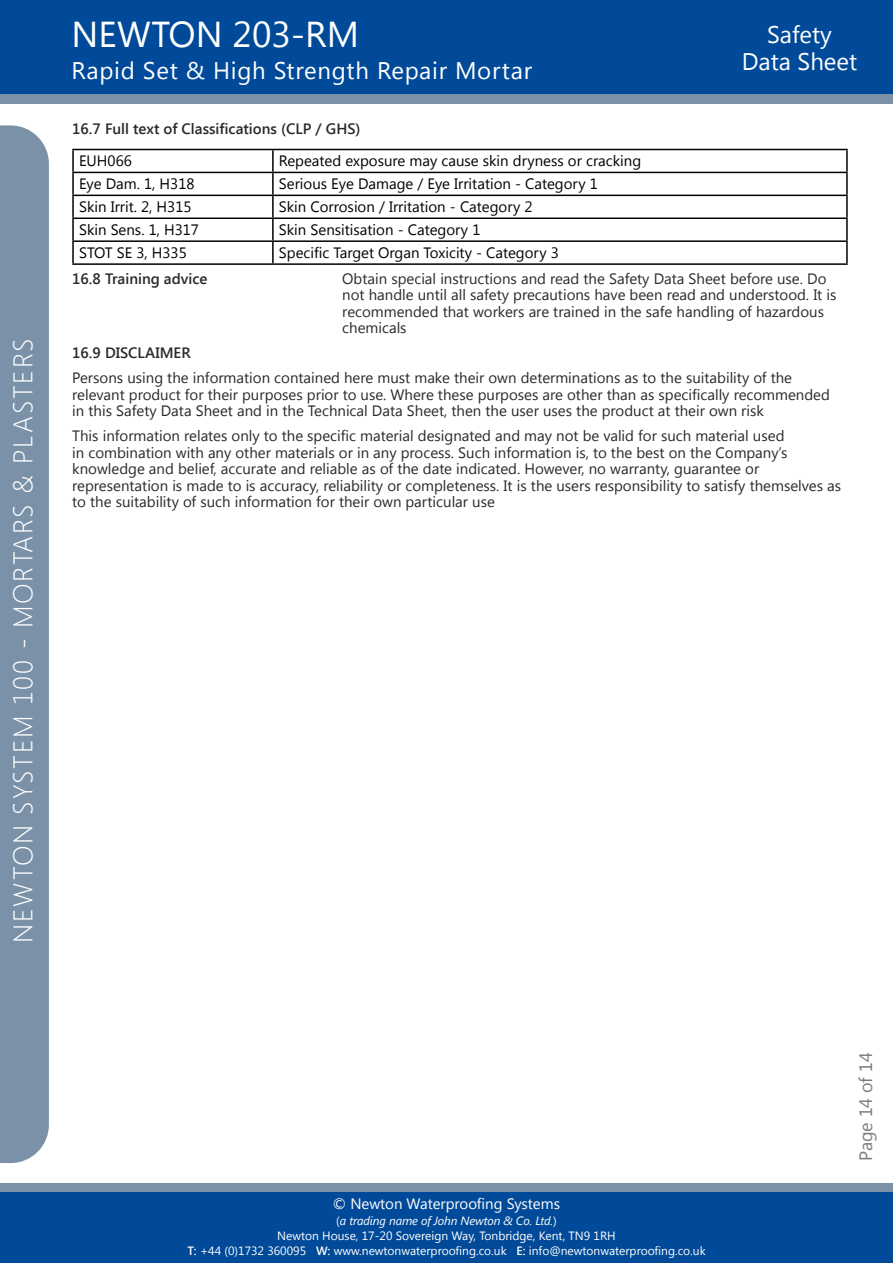
<style>
.page{position:relative;width:893px;height:1263px;background:#fff}
.page>*{position:absolute;margin:0;border:0;box-sizing:border-box;transform-origin:0 0}
.t1{font:36px "Segoe UI";color:#fff}
.t2{font:300 27px "Segoe UI";letter-spacing:.06em;color:#fff}
.t3{font:24px "Segoe UI";letter-spacing:.03em;color:#fff}
.t4{font:24px/27px "Segoe UI";color:#fff;text-align:center}
.t5{font:18px "Segoe UI";color:#7b7b7b}
.t6{font:15px/16.5px "Segoe UI";color:#292929}
.t7{font:15px "Segoe UI";color:#000}
.t8{font:600 15px "Segoe UI";color:#292929}
.t9{font:15px "Segoe UI";color:#fff}
.t10{font:12px/15.6px "Segoe UI";color:#fff;text-align:center}
.s1{font-style:italic}
.s2{font-weight:600}
</style>
<div class="page">
<div style="left:0;top:1191px;width:893px;height:72px;background:#014a99"></div>
<div style="left:0;top:1183px;width:893px;height:8px;background:#7a91a7"></div>
<div style="left:0;top:0;width:893px;height:94px;background:#014a99"></div>
<div style="left:0;top:94px;width:893px;height:9px;background:#7a91a7"></div>
<div style="left:0;top:125px;width:49px;height:1038px;background:#7a91a7"></div>
<hr style="left:72px;top:149px;width:201px;height:1px;background:#000">
<hr style="left:72px;top:150px;width:2px;height:22px;background:#000">
<hr style="left:273px;top:149px;width:575px;height:1px;background:#000">
<hr style="left:272px;top:150px;width:2px;height:22px;background:#000">
<hr style="left:846px;top:150px;width:2px;height:22px;background:#000">
<hr style="left:72px;top:172px;width:201px;height:1px;background:#000">
<hr style="left:72px;top:173px;width:2px;height:22px;background:#000">
<hr style="left:273px;top:172px;width:575px;height:1px;background:#000">
<hr style="left:272px;top:173px;width:2px;height:22px;background:#000">
<hr style="left:846px;top:173px;width:2px;height:22px;background:#000">
<hr style="left:72px;top:195px;width:201px;height:1px;background:#000">
<hr style="left:72px;top:196px;width:2px;height:21px;background:#000">
<hr style="left:273px;top:195px;width:575px;height:1px;background:#000">
<hr style="left:272px;top:196px;width:2px;height:21px;background:#000">
<hr style="left:846px;top:196px;width:2px;height:21px;background:#000">
<hr style="left:72px;top:217px;width:201px;height:2px;background:#000">
<hr style="left:72px;top:219px;width:2px;height:21px;background:#000">
<hr style="left:273px;top:217px;width:575px;height:2px;background:#000">
<hr style="left:272px;top:219px;width:2px;height:21px;background:#000">
<hr style="left:846px;top:219px;width:2px;height:21px;background:#000">
<hr style="left:72px;top:240px;width:201px;height:2px;background:#000">
<hr style="left:72px;top:242px;width:2px;height:21px;background:#000">
<hr style="left:273px;top:240px;width:575px;height:2px;background:#000">
<hr style="left:272px;top:242px;width:2px;height:21px;background:#000">
<hr style="left:846px;top:242px;width:2px;height:21px;background:#000">
<hr style="left:72px;top:263px;width:201px;height:2px;background:#000">
<hr style="left:273px;top:263px;width:575px;height:2px;background:#000">
<h2 class="t2" style="left:4px;top:942px;width:606px;rotate:-90deg">NEWTON SYSTEM 100 - MORTARS &amp; PLASTERS</h2>
<h1 class="t1" style="left:71px;top:9px;width:289px">NEWTON 203-RM</h1>
<h3 class="t3" style="left:71px;top:54px;width:462px">Rapid Set &amp; High Strength Repair Mortar</h3>
<h3 class="t4" style="left:742px;top:20px;width:117px">Safety<br>Data Sheet</h3>
<p class="t8" style="left:72px;top:118px;width:290px">16.7 Full text of Classifications (CLP / GHS)</p>
<p class="t7" style="left:79px;top:151px;width:54px">EUH066</p>
<p class="t7" style="left:279px;top:151px;width:364px">Repeated exposure may cause skin dryness or cracking</p>
<p class="t7" style="left:79px;top:174px;width:117px">Eye Dam. 1, H318</p>
<p class="t7" style="left:279px;top:174px;width:320px">Serious Eye Damage / Eye Irritation - Category 1</p>
<p class="t7" style="left:79px;top:197px;width:114px">Skin Irrit. 2, H315</p>
<p class="t7" style="left:279px;top:197px;width:255px">Skin Corrosion / Irritation - Category 2</p>
<p class="t7" style="left:79px;top:219px;width:122px">Skin Sens. 1, H317</p>
<p class="t7" style="left:279px;top:219px;width:203px">Skin Sensitisation - Category 1</p>
<p class="t7" style="left:79px;top:242px;width:109px">STOT SE 3, H335</p>
<p class="t7" style="left:279px;top:242px;width:281px">Specific Target Organ Toxicity - Category 3</p>
<p class="t8" style="left:72px;top:268px;width:137px">16.8 Training advice</p>
<p class="t6" style="left:342px;top:270px;width:496px">Obtain special instructions and read the Safety Data Sheet before use. Do not handle until all safety precautions have been read and understood. It is recommended that workers are trained in the safe handling of hazardous chemicals</p>
<p class="t8" style="left:72px;top:343px;width:120px">16.9 DISCLAIMER</p>
<p class="t6" style="left:72px;top:369px;width:759px">Persons using the information contained here must make their own determinations as to the suitability of the relevant product for their purposes prior to use. Where these purposes are other than as specifically recommended in this Safety Data Sheet and in the Technical Data Sheet, then the user uses the product at their own risk</p>
<p class="t6" style="left:72px;top:427px;width:770px">This information relates only to the specific material designated and may not be valid for such material used<br>in combination with any other materials or in any process. Such information is, to the best on the Company’s knowledge and belief, accurate and reliable as of the date indicated. However, no warranty, guarantee or representation is made to is accuracy, reliability or completeness. It is the users responsibility to satisfy themselves as to the suitability of such information for their own particular use</p>
<p class="t9" style="left:333px;top:1193px;width:229px">© Newton Waterproofing Systems</p>
<p class="t10" style="left:277px;top:1212px;width:340px">(<span class="s1">a trading name of John Newton &amp; Co. Ltd.</span>)<br>Newton House, 17-20 Sovereign Way, Tonbridge, Kent, TN9 1RH</p>
<p class="t10" style="left:187px;top:1242px;width:520px"><span class="s2">T:</span> +44 (0)1732 360095 <span class="s2">W:</span> www.newtonwaterproofing.co.uk <span class="s2">E:</span> info@newtonwaterproofing.co.uk</p>
<p class="t5" style="left:853px;top:1161px;width:110px;rotate:-90deg">Page 14 of 14</p>
</div>
